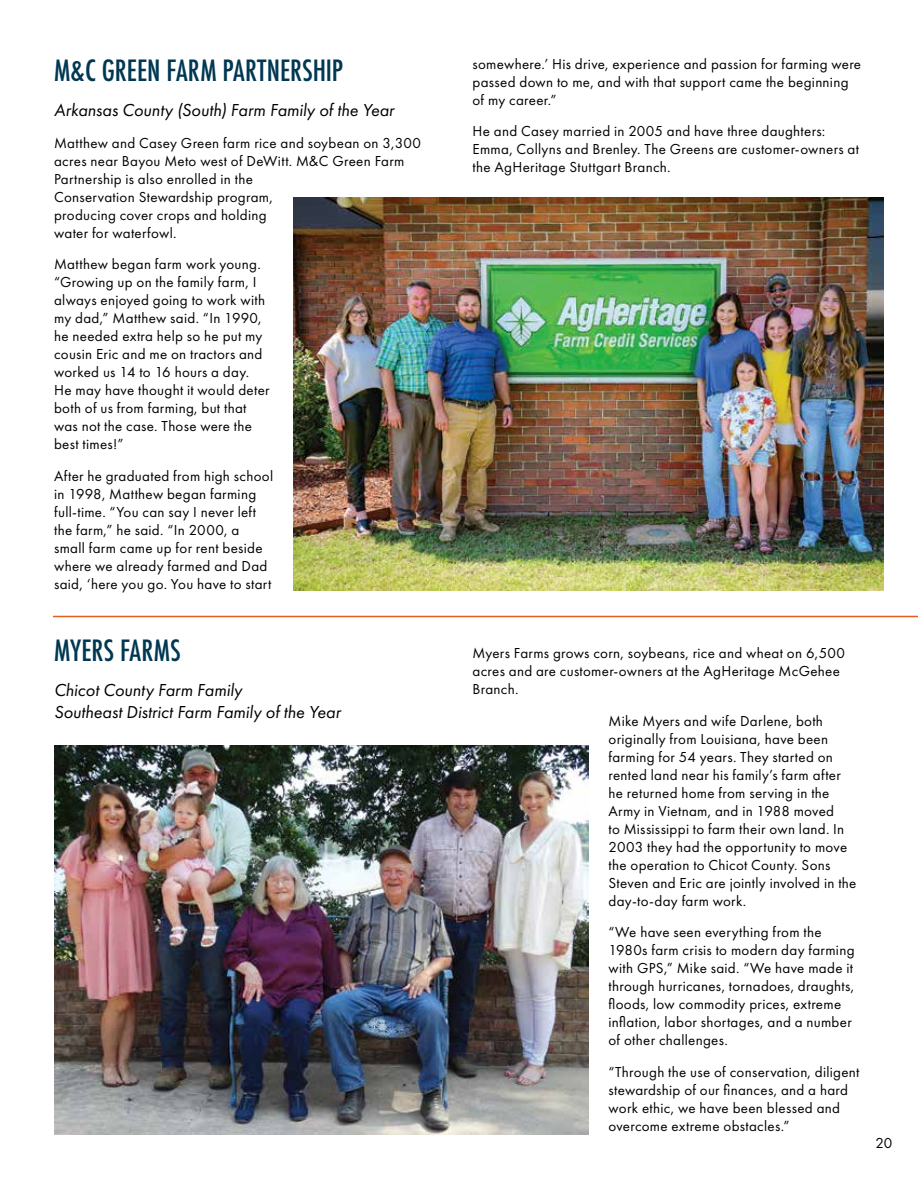
<style>
.page{position:relative;width:918px;height:1188px;background:#fff}
.page>*{position:absolute;margin:0;border:0;box-sizing:border-box;transform-origin:0 0}
.t1{font:500 condensed 28.5px "Futura";letter-spacing:-.005em;color:#003852}
.t2{font:italic 18px/21.6px "Futura PT";color:#000}
.t3{font:15px/18px "Futura PT";letter-spacing:.02em;color:#000}
</style>
<div class="page">
<img style="left:293px;top:198px;width:590px;height:393px">
<img style="left:54px;top:745px;width:534px;height:390px">
<hr style="left:53px;top:616px;width:865px;height:1px;background:#df6020">
<h1 class="t1" style="left:54px;top:52px;width:291px">M&amp;C GREEN FARM PARTNERSHIP</h1>
<p class="t2" style="left:54px;top:99px;width:342px">Arkansas County (South) Farm Family of the Year</p>
<p class="t3" style="left:54px;top:133px;width:368px">Matthew and Casey Green farm rice and soybean on 3,300 acres near Bayou Meto west of DeWitt. M&amp;C Green Farm Partnership is also enrolled in the<br>Conservation Stewardship program,<br>producing cover crops and holding<br>water for waterfowl.</p>
<p class="t3" style="left:54px;top:255px;width:217px">Matthew began farm work young. “Growing up on the family farm, I always enjoyed going to work with my dad,” Matthew said. “In 1990, he needed extra help so he put my cousin Eric and me on tractors and worked us 14 to 16 hours a day.<br>He may have thought it would deter both of us from farming, but that was not the case. Those were the best times!”</p>
<p class="t3" style="left:54px;top:466px;width:221px">After he graduated from high school in 1998, Matthew began farming full-time. “You can say I never left the farm,” he said. “In 2000, a small farm came up for rent beside where we already farmed and Dad said, ‘here you go. You have to start</p>
<h1 class="t1" style="left:54px;top:632px;width:128px">MYERS FARMS</h1>
<p class="t2" style="left:54px;top:679px;width:288px">Chicot County Farm Family<br>Southeast District Farm Family of the Year</p>
<p class="t3" style="left:472px;top:55px;width:390px">somewhere.’ His drive, experience and passion for farming were passed down to me, and with that support came the beginning of my career.”</p>
<p class="t3" style="left:472px;top:122px;width:388px">He and Casey married in 2005 and have three daughters:<br>Emma, Collyns and Brenley. The Greens are customer-owners at the AgHeritage Stuttgart Branch.</p>
<p class="t3" style="left:472px;top:644px;width:374px">Myers Farms grows corn, soybeans, rice and wheat on 6,500 acres and are customer-owners at the AgHeritage McGehee<br>Branch.</p>
<p class="t3" style="left:609px;top:712px;width:249px">Mike Myers and wife Darlene, both originally from Louisiana, have been farming for 54 years. They started on rented land near his family’s farm after he returned home from serving in the Army in Vietnam, and in 1988 moved<br>to Mississippi to farm their own land. In 2003 they had the opportunity to move the operation to Chicot County. Sons Steven and Eric are jointly involved in the day-to-day farm work.</p>
<p class="t3" style="left:609px;top:923px;width:248px">“We have seen everything from the 1980s farm crisis to modern day farming with GPS,” Mike said. “We have made it through hurricanes, tornadoes, draughts, floods, low commodity prices, extreme inflation, labor shortages, and a number of other challenges.</p>
<p class="t3" style="left:609px;top:1063px;width:252px">“Through the use of conservation, diligent stewardship of our finances, and a hard work ethic, we have been blessed and overcome extreme obstacles.”</p>
<p class="t3" style="left:875px;top:1134px;width:19px">20</p>
</div>
